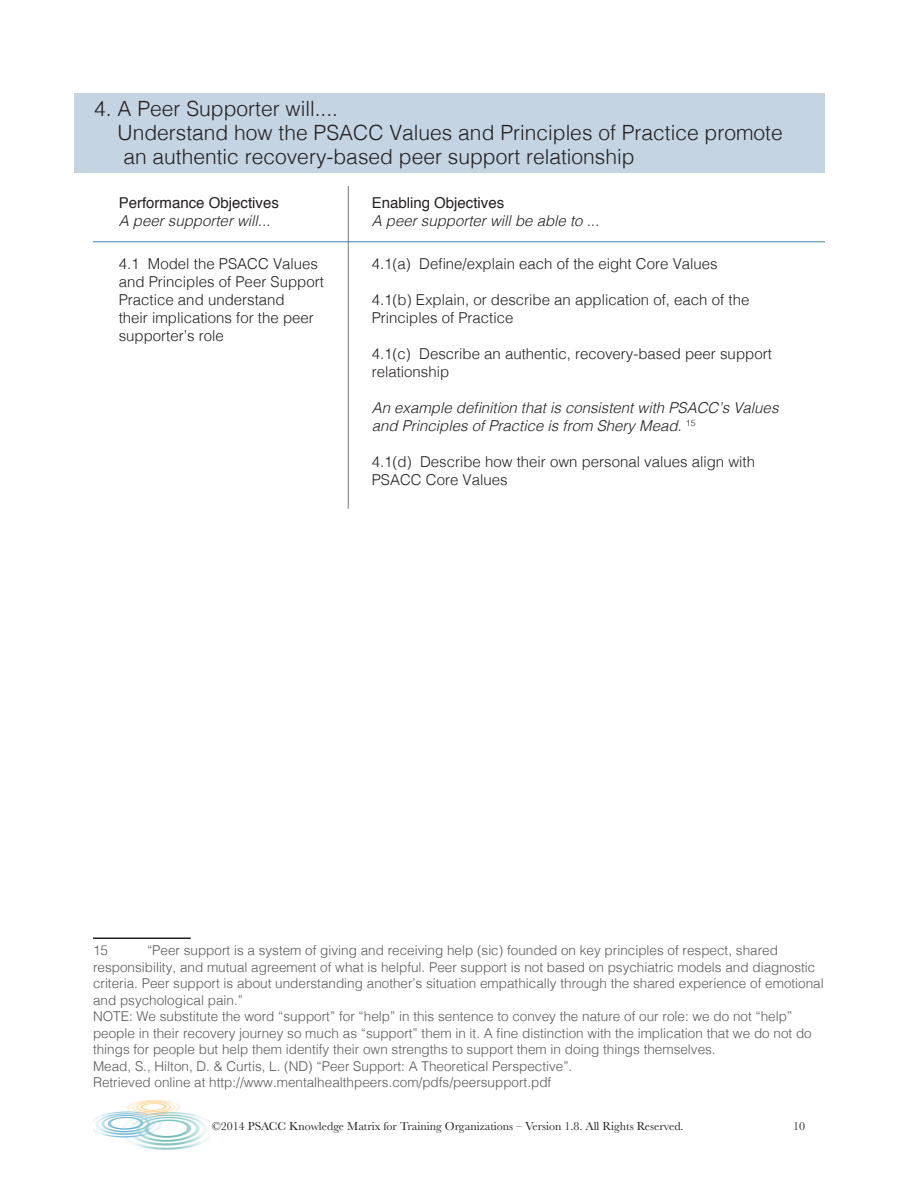
<style>
.page{position:relative;width:918px;height:1188px;background:#fff}
.page>*{position:absolute;margin:0;border:0;box-sizing:border-box;transform-origin:0 0}
.t1{font:300 21px "Helvetica";color:#231f20}
.t2{font:300 15px/18px "Helvetica";color:#231f20}
.t3{font:italic 300 15px/18px "Helvetica";color:#231f20}
.t4{font:15px "Helvetica";color:#231f20}
.t5{font:300 13.5px/16.5px "Helvetica";color:#57585a}
.t6{font:12px "Baskerville";color:#231f20}
</style>
<div class="page">
<img style="left:93px;top:1100px;width:118px;height:50px">
<div style="left:75px;top:93px;width:750px;height:79px;background:#c4d4e3"></div>
<hr style="left:93px;top:938px;width:98px;height:1px;background:#231f20">
<hr style="left:348px;top:186px;width:1px;height:322px;background:#76787b">
<hr style="left:93px;top:242px;width:732px;height:1px;background:#4282a7">
<p class="t1" style="left:94px;top:91px;width:245px">4. A Peer Supporter will....</p>
<p class="t1" style="left:118px;top:115px;width:667px">Understand how the PSACC Values and Principles of Practice promote</p>
<p class="t1" style="left:123px;top:139px;width:513px">an authentic recovery-based peer support relationship</p>
<p class="t4" style="left:119px;top:191px;width:162px">Performance Objectives</p>
<p class="t3" style="left:119px;top:211px;width:153px">A peer supporter will...</p>
<p class="t4" style="left:372px;top:191px;width:134px">Enabling Objectives</p>
<p class="t3" style="left:372px;top:211px;width:229px">A peer supporter will be able to ...</p>
<p class="t2" style="left:119px;top:254px;width:207px">4.1 Model the PSACC Values and Principles of Peer Support<br>Practice and understand<br>their implications for the peer supporter’s role</p>
<p class="t2" style="left:372px;top:254px;width:347px">4.1(a) Define/explain each of the eight Core Values</p>
<p class="t2" style="left:372px;top:290px;width:379px">4.1(b) Explain, or describe an application of, each of the<br>Principles of Practice</p>
<p class="t2" style="left:372px;top:344px;width:402px">4.1(c) Describe an authentic, recovery-based peer support relationship</p>
<p class="t3" style="left:372px;top:398px;width:408px">An example definition that is consistent with PSACC’s Values and Principles of Practice is from Shery Mead. <sup>15</sup></p>
<p class="t2" style="left:372px;top:452px;width:385px">4.1(d) Describe how their own personal values align with<br>PSACC Core Values</p>
<p class="t5" style="left:93px;top:941px;width:732px;text-indent:54px">“Peer support is a system of giving and receiving help (sic) founded on key principles of respect, shared responsibility, and mutual agreement of what is helpful. Peer support is not based on psychiatric models and diagnostic criteria. Peer support is about understanding another’s situation empathically through the shared experience of emotional and psychological pain.”</p>
<p class="t5" style="left:93px;top:1007px;width:720px">NOTE: We substitute the word “support” for “help” in this sentence to convey the nature of our role: we do not “help” people in their recovery journey so much as “support” them in it. A fine distinction with the implication that we do not do things for people but help them identify their own strengths to support them in doing things themselves.</p>
<p class="t5" style="left:93px;top:1057px;width:481px">Mead, S., Hilton, D. &amp; Curtis, L. (ND) “Peer Support: A Theoretical Perspective”.</p>
<p class="t5" style="left:93px;top:1073px;width:460px">Retrieved online at http://www.mentalhealthpeers.com/pdfs/peersupport.pdf</p>
<p class="t5" style="left:93px;top:941px;width:17px">15</p>
<p class="t6" style="left:212px;top:1119px;width:473px">©2014 PSACC Knowledge Matrix for Training Organizations – Version 1.8. All Rights Reserved.</p>
<p class="t6" style="left:793px;top:1119px;width:13px">10</p>
</div>
